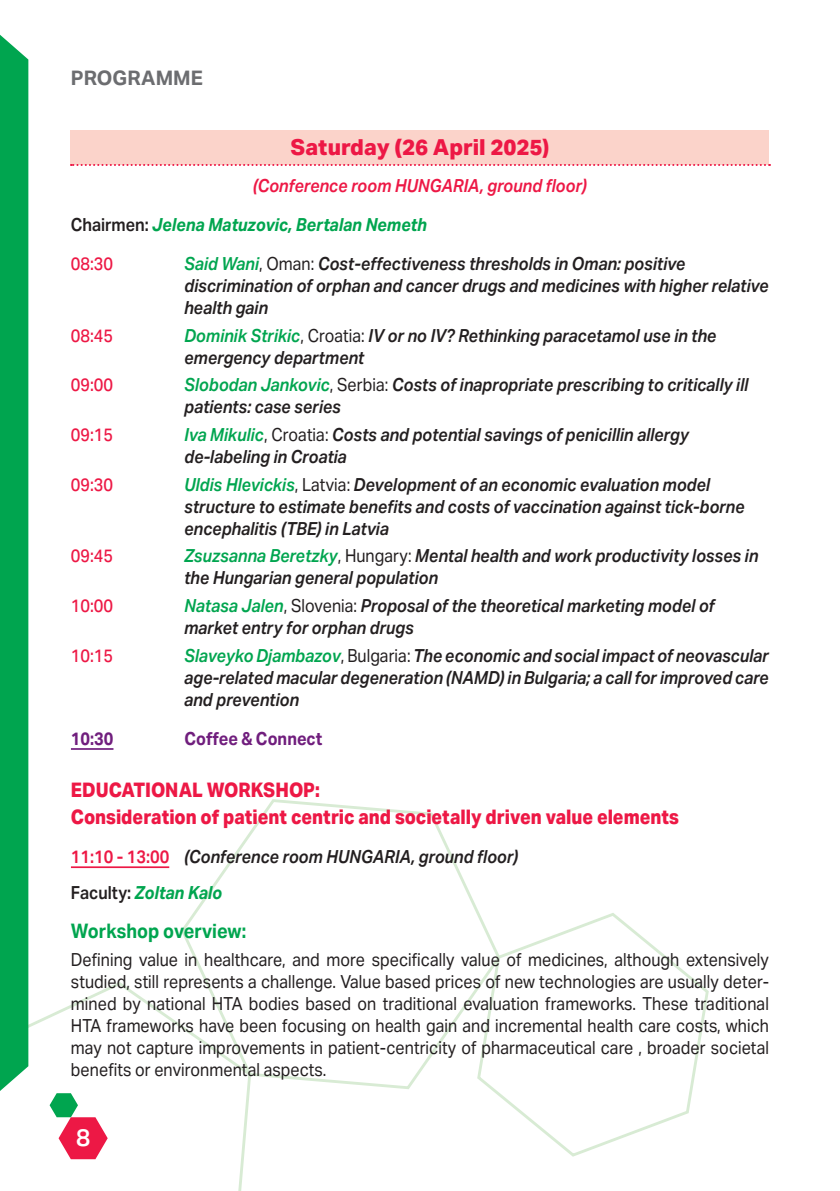
<style>
.page{position:relative;width:840px;height:1191px;background:#fff}
.page>*{position:absolute;margin:0;border:0;box-sizing:border-box;transform-origin:0 0}
.t1{font:600 24px "Aktiv Grotesk";color:#fff}
.dani{font:800 22px "Aktiv Grotesk";color:#ed1845}
.naslov_1{font:800 20px "Aktiv Grotesk";color:#ed1845;scale:.9 1}
._20_20{font:700 20px "Aktiv Grotesk";color:#00a54f;scale:.9 1}
.t2{font:700 20px "Aktiv Grotesk";color:#6c6d70}
._20_20-2{font:italic 600 18px/22px "Aktiv Grotesk";color:#231f20;scale:.9 1}
._20_20-3{font:18px/22px "Aktiv Grotesk";color:#231f20;text-align:justify;scale:.9 1}
._20_20-4{font:italic 700 18px "Aktiv Grotesk";color:#00a54f;scale:.9 1}
._20_20-5{font:500 18px "Aktiv Grotesk";color:#ed1845;scale:.9 1}
.ispod_datuma{font:italic 600 18px "Aktiv Grotesk";color:#ed1845;scale:.9 1}
._20_20-6{font:700 18px "Aktiv Grotesk";color:#701e7d;scale:.9 1}
.s1{font-weight:600;font-style:normal;color:#231f20}
.s2{color:#00a54f}
.s3{font-weight:400;font-style:normal}
.s4{font-style:normal;color:#ed1845}
</style>
<div class="page">
<svg style="left:181px;top:799px;width:297px;height:290px"></svg>
<svg style="left:28px;top:979px;width:224px;height:212px"></svg>
<svg style="left:475px;top:910px;width:234px;height:247px"></svg>
<div style="left:0;top:35px;width:28px;height:1056px;background:#00a54f"></div>
<svg style="left:50px;top:1093px;width:58px;height:66px"></svg>
<div style="left:71px;top:131px;width:697px;height:34px;background:#fbd3ca"></div>
<svg style="left:71px;top:164px;width:698px;height:2px"></svg>
<hr style="left:71px;top:748px;width:42px;height:2px;background:#701e7d">
<hr style="left:71px;top:866px;width:98px;height:2px;background:#ed1845">
<p class="t2" style="left:71px;top:66px;width:133px">PROGRAMME</p>
<p class="dani" style="left:290px;top:134px;width:260px">Saturday (26 April 2025)</p>
<p class="ispod_datuma" style="left:253px;top:175px;width:372px">(Conference room HUNGARIA, ground floor)</p>
<p class="_20_20-4" style="left:71px;top:214px;width:397px"><span class="s1">Chairmen:</span> Jelena Matuzovic, Bertalan Nemeth</p>
<p class="_20_20-5" style="left:71px;top:253px;width:48px">08:30</p>
<p class="_20_20-2" style="left:184px;top:253px;width:650px"><span class="s2">Said Wani</span><span class="s3">, Oman:</span> Cost-effectiveness thresholds in Oman: positive discrimination of orphan and cancer drugs and medicines with higher relative health gain</p>
<p class="_20_20-5" style="left:71px;top:325px;width:48px">08:45</p>
<p class="_20_20-2" style="left:184px;top:324px;width:592px"><span class="s2">Dominik Strikic</span><span class="s3">, Croatia:</span> IV or no IV? Rethinking paracetamol use in the emergency department</p>
<p class="_20_20-5" style="left:71px;top:374px;width:48px">09:00</p>
<p class="_20_20-2" style="left:184px;top:374px;width:628px"><span class="s2">Slobodan Jankovic</span><span class="s3">, Serbia:</span> Costs of inapropriate prescribing to critically ill patients: case series</p>
<p class="_20_20-5" style="left:71px;top:424px;width:48px">09:15</p>
<p class="_20_20-2" style="left:184px;top:424px;width:562px"><span class="s2">Iva Mikulic</span><span class="s3">, Croatia:</span> Costs and potential savings of penicillin allergy de-labeling in Croatia</p>
<p class="_20_20-5" style="left:71px;top:474px;width:48px">09:30</p>
<p class="_20_20-2" style="left:184px;top:473px;width:624px"><span class="s2">Uldis Hlevickis</span><span class="s3">, Latvia:</span> Development of an economic evaluation model structure to estimate benefits and costs of vaccination against tick-borne encephalitis (TBE) in Latvia</p>
<p class="_20_20-5" style="left:71px;top:545px;width:48px">09:45</p>
<p class="_20_20-2" style="left:184px;top:545px;width:639px"><span class="s2">Zsuzsanna Beretzky</span><span class="s3">, Hungary:</span> Mental health and work productivity losses in the Hungarian general population</p>
<p class="_20_20-5" style="left:71px;top:595px;width:48px">10:00</p>
<p class="_20_20-2" style="left:184px;top:595px;width:590px"><span class="s2">Natasa Jalen</span><span class="s3">, Slovenia:</span> Proposal of the theoretical marketing model of market entry for orphan drugs</p>
<p class="_20_20-5" style="left:71px;top:645px;width:48px">10:15</p>
<p class="_20_20-2" style="left:184px;top:644px;width:650px;text-align:justify"><span class="s2">Slaveyko Djambazov</span><span class="s3">, Bulgaria:</span> The economic and social impact of neovascular age-related macular degeneration (NAMD) in Bulgaria; a call for improved care and prevention</p>
<p class="_20_20-6" style="left:71px;top:728px;width:49px">10:30</p>
<p class="_20_20-6" style="left:184px;top:728px;width:154px">Coffee &amp; Connect</p>
<p class="naslov_1" style="left:71px;top:778px;width:278px">EDUCATIONAL WORKSHOP:</p>
<p class="naslov_1" style="left:71px;top:805px;width:676px">Consideration of patient centric and societally driven value elements</p>
<p class="_20_20-2" style="left:71px;top:845px;width:498px"><span class="s4">11:10 - 13:00</span> (Conference room HUNGARIA, ground floor)</p>
<p class="_20_20-4" style="left:71px;top:882px;width:170px"><span class="s1">Faculty:</span> Zoltan Kalo</p>
<p class="_20_20" style="left:71px;top:919px;width:196px">Workshop overview:</p>
<p class="_20_20-3" style="left:71px;top:948px;width:776px">Defining value in healthcare, and more specifically value of medicines, although extensively studied, still represents a challenge. Value based prices of new technologies are usually deter&shy;mined by national HTA bodies based on traditional evaluation frameworks. These traditional HTA frameworks have been focusing on health gain and incremental health care costs, which may not capture improvements in patient-centricity of pharmaceutical care , broader societal benefits or environmental aspects.</p>
<h1 class="t1" style="left:76px;top:1123px;width:16px">8</h1>
</div>
